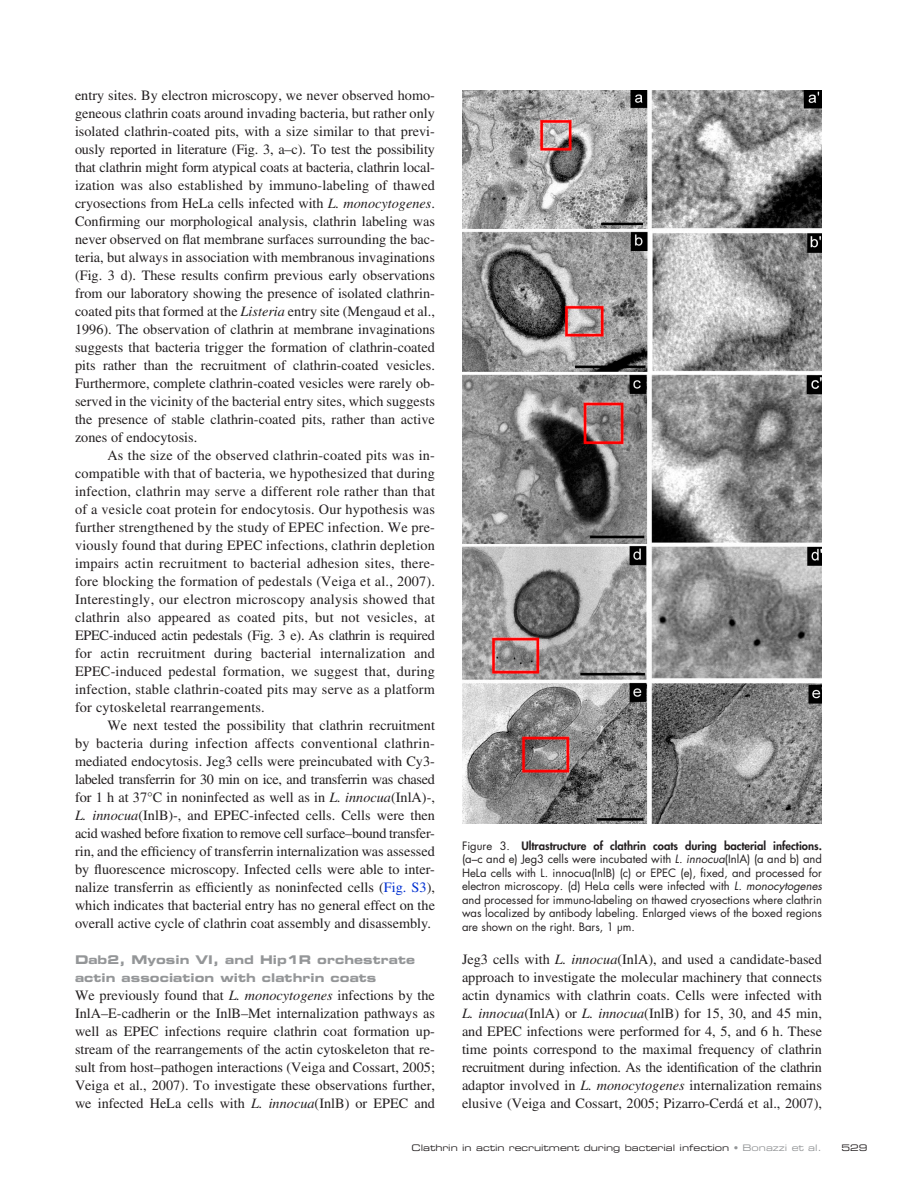
<style>
.page{position:relative;width:918px;height:1188px;background:#fff}
.page>*{position:absolute;margin:0;border:0;box-sizing:border-box;transform-origin:0 0}
.t1{font:14.25px/18px "Times LT Std";color:#231f20;text-align:justify}
.t2{font:12px/18px "Eurostile LT Std Bold Ex 2";letter-spacing:.005em;color:#949698}
.t3{font:11.25px/13.5px "Futura Std";color:#231f20;text-align:justify}
.t4{font:9px "Eurostile LT Std Ex 2";color:#231f20}
.s1{font-style:italic}
.s2{color:#0030d1}
.s3{font-weight:800}
.s4{color:#949698}
</style>
<div class="page">
<img style="left:462px;top:90px;width:360px;height:733px">
<p class="t1" style="left:75px;top:86px;width:362px">entry sites. By electron microscopy, we never observed homo&shy;geneous clathrin coats around invading bacteria, but rather only isolated clathrin-coated pits, with a size similar to that previ&shy;ously reported in literature (Fig. 3, a–c). To test the possibility that clathrin might form atypical coats at bacteria, clathrin local&shy;ization was also established by immuno-labeling of thawed cryosections from HeLa cells infected with <span class="s1">L. monocytogenes</span>.<br>Confirming our morphological analysis, clathrin labeling was never observed on flat membrane surfaces surrounding the bac&shy;teria, but always in association with membranous invaginations (Fig. 3 d). These results confirm previous early observations from our laboratory showing the presence of isolated clathrin&shy;coated pits that formed at the <span class="s1">Listeria</span> entry site (Mengaud et al., 1996). The observation of clathrin at membrane invaginations suggests that bacteria trigger the formation of clathrin-coated pits rather than the recruitment of clathrin-coated vesicles.<br>Furthermore, complete clathrin-coated vesicles were rarely ob&shy;served in the vicinity of the bacterial entry sites, which suggests the presence of stable clathrin-coated pits, rather than active zones of endocytosis.</p>
<p class="t1" style="left:75px;top:446px;width:362px;text-indent:32px">As the size of the observed clathrin-coated pits was in&shy;compatible with that of bacteria, we hypothesized that during infection, clathrin may serve a different role rather than that of a vesicle coat protein for endocytosis. Our hypothesis was further strengthened by the study of EPEC infection. We pre&shy;viously found that during EPEC infections, clathrin depletion impairs actin recruitment to bacterial adhesion sites, there&shy;fore blocking the formation of pedestals (Veiga et al., 2007).<br>Interestingly, our electron microscopy analysis showed that clathrin also appeared as coated pits, but not vesicles, at EPEC-induced actin pedestals (Fig. 3 e). As clathrin is required for actin recruitment during bacterial internalization and EPEC-induced pedestal formation, we suggest that, during infection, stable clathrin-coated pits may serve as a platform for cytoskeletal rearrangements.</p>
<p class="t1" style="left:75px;top:716px;width:362px;text-indent:32px">We next tested the possibility that clathrin recruitment by bacteria during infection affects conventional clathrin&shy;mediated endocytosis. Jeg3 cells were preincubated with Cy3- labeled transferrin for 30 min on ice, and transferrin was chased for 1 h at 37°C in noninfected as well as in <span class="s1">L. innocua</span>(InlA)-, <span class="s1">L. innocua</span>(InlB)-, and EPEC-infected cells. Cells were then acid washed before fixation to remove cell surface–bound transfer&shy;rin, and the efficiency of transferrin internalization was assessed by fluorescence microscopy. Infected cells were able to inter&shy;nalize transferrin as efficiently as noninfected cells (<span class="s2">Fig. S3</span>), which indicates that bacterial entry has no general effect on the overall active cycle of clathrin coat assembly and disassembly.</p>
<p class="t2" style="left:75px;top:950px;width:342px">Dab2, Myosin VI, and Hip1R orchestrate actin association with clathrin coats</p>
<p class="t1" style="left:75px;top:986px;width:362px">We previously found that <span class="s1">L. monocytogenes</span> infections by the InlA–E-cadherin or the InlB–Met internalization pathways as well as EPEC infections require clathrin coat formation up&shy;stream of the rearrangements of the actin cytoskeleton that re&shy;sult from host–pathogen interactions (Veiga and Cossart, 2005; Veiga et al., 2007). To investigate these observations further, we infected HeLa cells with <span class="s1">L. innocua</span>(InlB) or EPEC and</p>
<p class="t3" style="left:462px;top:839px;width:362px">Figure 3. <span class="s3">Ultrastructure of clathrin coats during bacterial infections. </span>(a–c and e) Jeg3 cells were incubated with <span class="s1">L. innocua</span>(InlA) (a and b) and HeLa cells with L. innocua(InlB) (c) or EPEC (e), fixed, and processed for electron microscopy. (d) HeLa cells were infected with <span class="s1">L. monocytogenes </span>and processed for immuno-labeling on thawed cryosections where clathrin was localized by antibody labeling. Enlarged views of the boxed regions are shown on the right. Bars, 1 µm.</p>
<p class="t1" style="left:462px;top:950px;width:362px">Jeg3 cells with <span class="s1">L. innocua</span>(InlA), and used a candidate-based approach to investigate the molecular machinery that connects actin dynamics with clathrin coats. Cells were infected with <span class="s1">L. innocua</span>(InlA) or <span class="s1">L. innocua</span>(InlB) for 15, 30, and 45 min, and EPEC infections were performed for 4, 5, and 6 h. These time points correspond to the maximal frequency of clathrin recruitment during infection. As the identification of the clathrin adaptor involved in <span class="s1">L. monocytogenes</span> internalization remains elusive (Veiga and Cossart, 2005; Pizarro-Cerdá et al., 2007),</p>
<p class="t4" style="left:412px;top:1142px;width:412px">Clathrin in actin recruitment during bacterial infection <span class="s4">• Bonazzi et al.</span></p>
<p class="t4" style="left:842px;top:1142px;width:28px">529</p>
</div>
